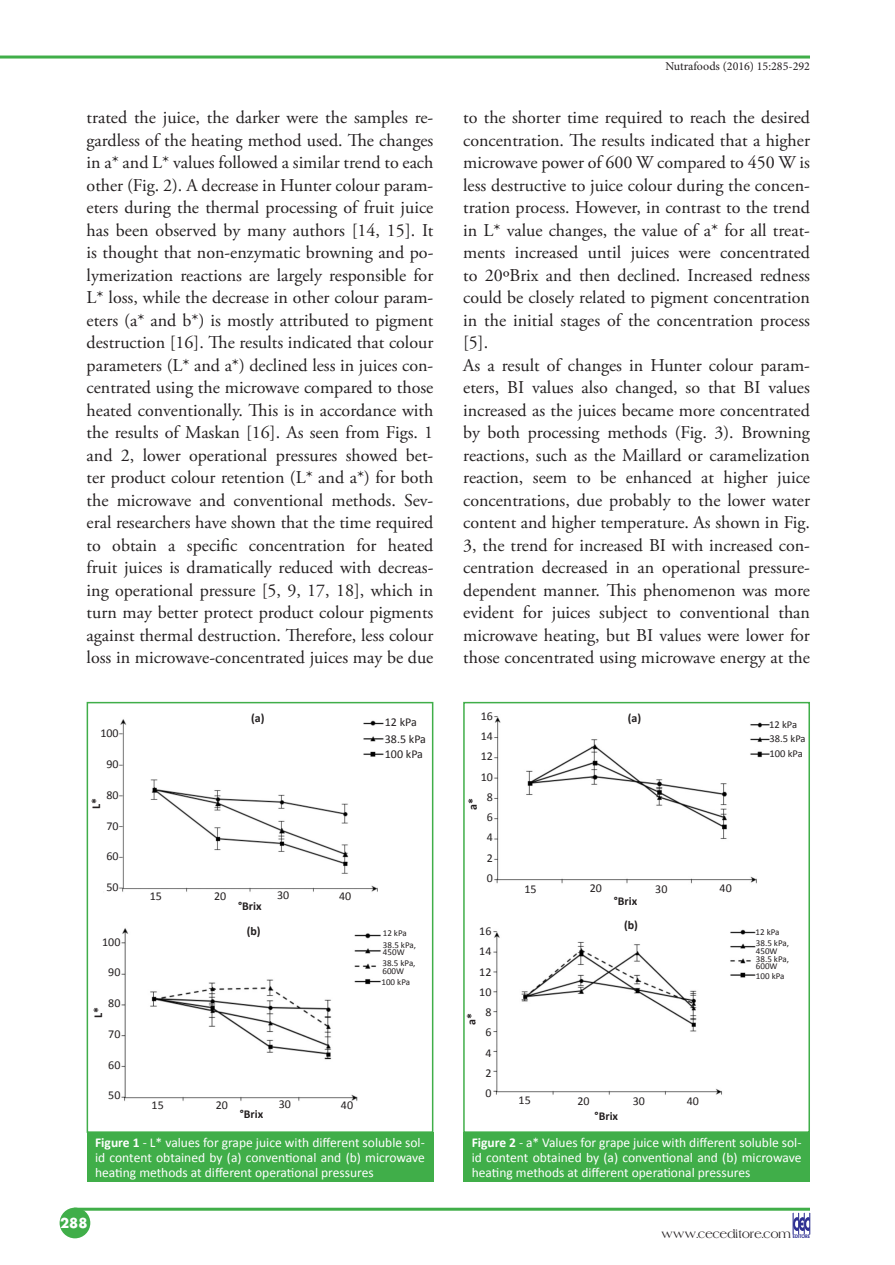
<style>
.page{position:relative;width:895px;height:1265px;background:#fff}
.page>*{position:absolute;margin:0;border:0;box-sizing:border-box;transform-origin:0 0}
.t1{font:18px/22.5px "Adobe Garamond Pro";color:#231f20}
.t2{font:13.5px/15px "Calibri";color:#fff;text-align:justify}
.t3{font:700 13.2px "Futura";color:#fff}
.t4{font:12px/20.2px "Calibri";color:#231f20;text-align:center}
.t5{font:700 12px "Calibri";color:#231f20}
.t6{font:12px "Minion Pro";color:#231f20}
.t7{font:10.5px "Americana";color:#231f20}
.t8{font:10.5px "Calibri";color:#231f20}
.t9{font:9px/7.5px "Calibri";color:#231f20}
.t10{font:800 4.65px "Futura";color:#2e3092}
.s1{font-weight:700}
.s2{font-size:3.45px}
</style>
<div class="page">
<hr style="left:0;top:56px;width:809px;height:3px;background:#40ae49">
<hr style="left:74px;top:1207px;width:735px;height:3px;background:#40ae49">
<svg style="left:792px;top:1213px;width:18px;height:21px"></svg>
<div style="left:60px;top:1207px;width:30px;height:31px;background:#40ae49;border-radius:50%"></div>
<div style="left:87px;top:702px;width:346px;height:431px;border:2px solid #40ae49"></div>
<div style="left:463px;top:702px;width:346px;height:431px;border:2px solid #40ae49"></div>
<div style="left:87px;top:1132px;width:346px;height:49px;background:#40ae49"></div>
<div style="left:463px;top:1132px;width:346px;height:49px;background:#40ae49"></div>
<img style="left:94px;top:704px;width:310px;height:188px">
<img style="left:494px;top:716px;width:276px;height:168px">
<img style="left:121px;top:928px;width:260px;height:173px">
<img style="left:493px;top:929px;width:263px;height:166px">
<p class="t1" style="left:87px;top:107px;width:348px;text-align:justify">trated the juice, the darker were the samples re&shy;gardless of the heating method used. The changes in a* and L* values followed a similar trend to each other (Fig. 2). A decrease in Hunter colour param&shy;eters during the thermal processing of fruit juice has been observed by many authors [14, 15]. It is thought that non-enzymatic browning and po&shy;lymerization reactions are largely responsible for L* loss, while the decrease in other colour param&shy;eters (a* and b*) is mostly attributed to pigment destruction [16]. The results indicated that colour parameters (L* and a*) declined less in juices con&shy;centrated using the microwave compared to those heated conventionally. This is in accordance with the results of Maskan [16]. As seen from Figs. 1 and 2, lower operational pressures showed bet&shy;ter product colour retention (L* and a*) for both the microwave and conventional methods. Sev&shy;eral researchers have shown that the time required to obtain a specific concentration for heated fruit juices is dramatically reduced with decreas&shy;ing operational pressure [5, 9, 17, 18], which in turn may better protect product colour pigments against thermal destruction. Therefore, less colour loss in microwave-concentrated juices may be due</p>
<p class="t6" style="left:665px;top:58px;width:146px">Nutrafoods (2016) 15:285-292</p>
<p class="t1" style="left:463px;top:107px;width:348px">to the shorter time required to reach the desired concentration. The results indicated that a higher microwave power of 600 W compared to 450 W is less destructive to juice colour during the concen&shy;tration process. However, in contrast to the trend in L* value changes, the value of a* for all treat&shy;ments increased until juices were concentrated to 20ºBrix and then declined. Increased redness could be closely related to pigment concentration in the initial stages of the concentration process [5].<br>As a result of changes in Hunter colour param&shy;eters, BI values also changed, so that BI values increased as the juices became more concentrated by both processing methods (Fig. 3). Browning reactions, such as the Maillard or caramelization reaction, seem to be enhanced at higher juice concentrations, due probably to the lower water content and higher temperature. As shown in Fig.<br>3, the trend for increased BI with increased con&shy;centration decreased in an operational pressure&shy;dependent manner. This phenomenon was more evident for juices subject to conventional than microwave heating, but BI values were lower for those concentrated using microwave energy at the</p>
<p class="t4" style="left:480px;top:705px;width:14px">16<br>14<br>12<br>10<br>8<br>6<br>4<br>2<br>0</p>
<p class="t5" style="left:251px;top:710px;width:15px">(a)</p>
<p class="t5" style="left:627px;top:710px;width:15px">(a)</p>
<p class="t4" style="left:385px;top:712px;width:34px">12 kPa</p>
<p class="t8" style="left:769px;top:717px;width:30px">12 kPa</p>
<p class="t4" style="left:100px;top:723px;width:20px">100</p>
<p class="t4" style="left:106px;top:754px;width:14px">90</p>
<p class="t4" style="left:106px;top:785px;width:14px">80</p>
<p class="t4" style="left:106px;top:815px;width:14px">70</p>
<p class="t4" style="left:106px;top:846px;width:14px">60</p>
<p class="t4" style="left:106px;top:877px;width:14px">50</p>
<p class="t4" style="left:385px;top:729px;width:43px">38.5 kPa</p>
<p class="t8" style="left:769px;top:732px;width:37px">38.5 kPa</p>
<p class="t4" style="left:385px;top:744px;width:40px">100 kPa</p>
<p class="t8" style="left:769px;top:747px;width:35px">100 kPa</p>
<p class="t5" style="left:89px;top:809px;width:13px;rotate:-90deg">L*</p>
<p class="t5" style="left:465px;top:810px;width:13px;rotate:-90deg">a*</p>
<p class="t4" style="left:589px;top:878px;width:14px">20</p>
<p class="t4" style="left:719px;top:878px;width:14px">40</p>
<p class="t4" style="left:655px;top:879px;width:14px">30</p>
<p class="t4" style="left:524px;top:879px;width:14px">15</p>
<p class="t4" style="left:277px;top:885px;width:14px">30</p>
<p class="t4" style="left:214px;top:886px;width:14px">20</p>
<p class="t4" style="left:339px;top:886px;width:14px">40</p>
<p class="t4" style="left:150px;top:886px;width:14px">15</p>
<p class="t5" style="left:613px;top:893px;width:25px">°Brix</p>
<p class="t5" style="left:238px;top:898px;width:25px">°Brix</p>
<p class="t4" style="left:102px;top:931px;width:20px">100</p>
<p class="t4" style="left:108px;top:962px;width:14px">90</p>
<p class="t4" style="left:108px;top:993px;width:14px">80</p>
<p class="t4" style="left:108px;top:1023px;width:14px">70</p>
<p class="t4" style="left:108px;top:1054px;width:14px">60</p>
<p class="t4" style="left:108px;top:1085px;width:14px">50</p>
<p class="t5" style="left:90px;top:1017px;width:13px;rotate:-90deg">L*</p>
<p class="t4" style="left:151px;top:1094px;width:14px">15</p>
<p class="t5" style="left:624px;top:917px;width:15px">(b)</p>
<p class="t5" style="left:246px;top:923px;width:15px">(b)</p>
<p class="t4" style="left:479px;top:921px;width:14px">16<br>14<br>12<br>10<br>8<br>6<br>4<br>2<br>0</p>
<p class="t9" style="left:382px;top:929px;width:26px">12 kPa</p>
<p class="t9" style="left:755px;top:928px;width:26px">12 kPa</p>
<p class="t9" style="left:383px;top:941px;width:35px">38.5 kPa,<br>450W</p>
<p class="t9" style="left:755px;top:939px;width:35px">38.5 kPa,<br>450W</p>
<p class="t9" style="left:382px;top:959px;width:35px">38.5 kPa,<br>600W</p>
<p class="t9" style="left:755px;top:955px;width:35px">38.5 kPa,<br>600W</p>
<p class="t9" style="left:755px;top:972px;width:30px">100 kPa</p>
<p class="t9" style="left:381px;top:978px;width:30px">100 kPa</p>
<p class="t5" style="left:463px;top:1025px;width:13px;rotate:-90deg">a*</p>
<p class="t4" style="left:518px;top:1090px;width:14px">15</p>
<p class="t4" style="left:216px;top:1094px;width:14px">20</p>
<p class="t4" style="left:577px;top:1090px;width:14px">20</p>
<p class="t4" style="left:341px;top:1094px;width:14px">40</p>
<p class="t4" style="left:686px;top:1090px;width:14px">40</p>
<p class="t4" style="left:279px;top:1093px;width:14px">30</p>
<p class="t4" style="left:632px;top:1090px;width:14px">30</p>
<p class="t5" style="left:240px;top:1106px;width:25px">°Brix</p>
<p class="t5" style="left:594px;top:1108px;width:25px">°Brix</p>
<p class="t2" style="left:95px;top:1135px;width:331px"><span class="s1">Figure 1</span> - L* values for grape juice with different soluble sol&shy;id content obtained by (a) conventional and (b) microwave heating methods at different operational pressures</p>
<p class="t2" style="left:471px;top:1135px;width:331px"><span class="s1">Figure 2</span> - a* Values for grape juice with different soluble sol&shy;id content obtained by (a) conventional and (b) microwave heating methods at different operational pressures</p>
<p class="t3" style="left:60px;top:1214px;width:29px">288</p>
<p class="t7" style="left:661px;top:1227px;width:131px">www.ceceditore.com</p>
<p class="t10" style="left:792px;top:1233px;width:24px">EDITORE <span class="s2">srl</span></p>
</div>
